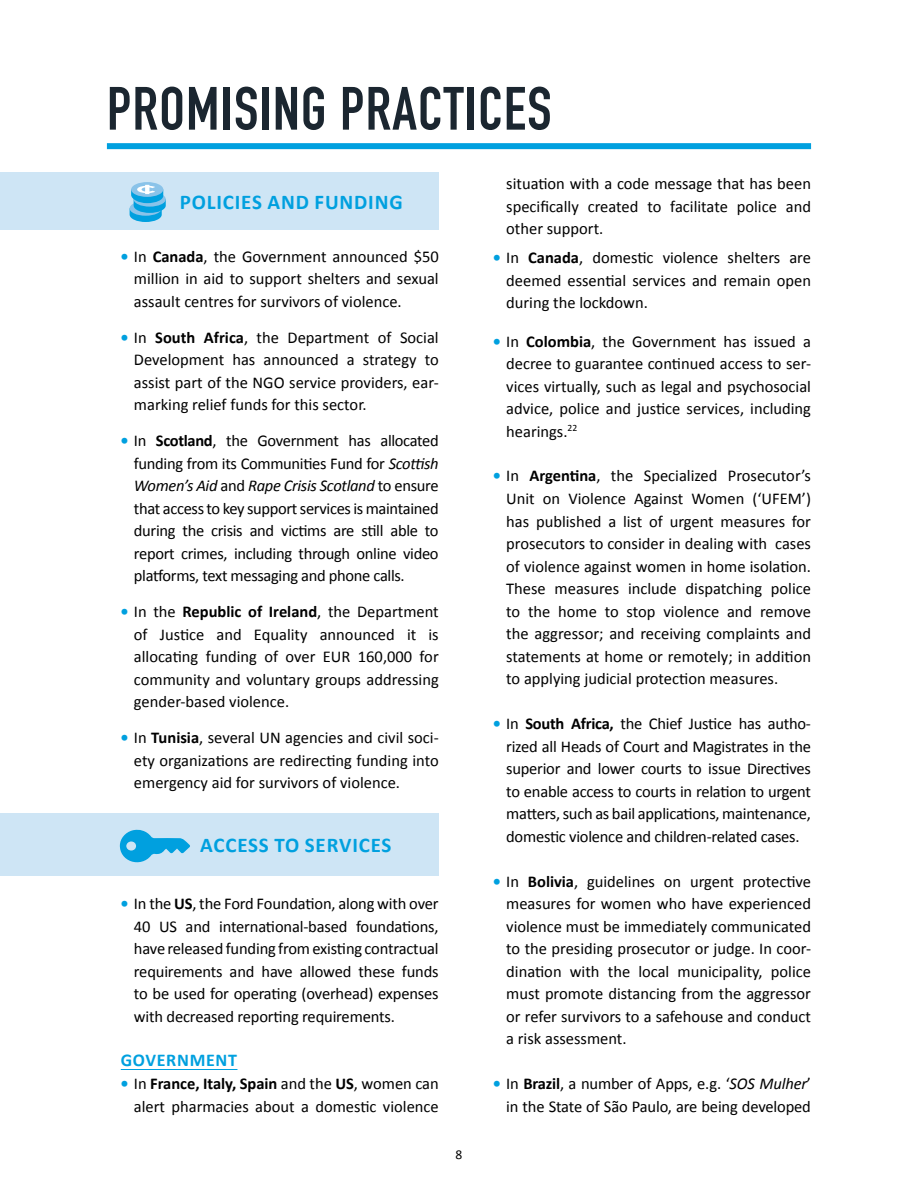
<style>
.page{position:relative;width:918px;height:1188px;background:#fff}
.page>*{position:absolute;margin:0;border:0;box-sizing:border-box;transform-origin:0 0}
.t1{font:700 60px "DIN Condensed";letter-spacing:.02em;color:#1b2630}
.t2{font:700 21px "Calibri";letter-spacing:.04em;color:#00a0df}
.t3{font:700 18px "Calibri";letter-spacing:.04em;color:#00a0df}
.t4{font:16.5px/22.5px "Calibri";color:#000;text-align:justify}
.t5{font:13.5px "Calibri";color:#000}
.s1{font-weight:700;color:#00a0df}
.s2{font-weight:700}
.s3{font-style:italic}
</style>
<div class="page">
<div style="left:0;top:173px;width:439px;height:57px;background:#cee5f5"></div>
<div style="left:107px;top:143px;width:704px;height:6px;background:#00a0df"></div>
<hr style="left:121px;top:1069px;width:116px;height:1px;background:#00a0df">
<div style="left:0;top:813px;width:439px;height:63px;background:#cee5f5"></div>
<svg style="left:120px;top:829px;width:70px;height:34px"></svg>
<svg style="left:131px;top:182px;width:32px;height:15px"></svg>
<svg style="left:130px;top:185px;width:36px;height:37px"></svg>
<h1 class="t1" style="left:107px;top:73px;width:446px">PROMISING PRACTICES</h1>
<p class="t2" style="left:180px;top:189px;width:225px">POLICIES AND FUNDING</p>
<p class="t4" style="left:134px;top:245px;width:306px;text-indent:-14px"><span class="s1">•</span> In <span class="s2">Canada</span>, the Government announced $50 million in aid to support shelters and sexual assault centres for survivors of violence.</p>
<p class="t4" style="left:134px;top:326px;width:306px;text-indent:-13px"><span class="s1">•</span> In <span class="s2">South Africa</span>, the Department of Social Development has announced a strategy to assist part of the NGO service providers, ear&shy;marking relief funds for this sector.</p>
<p class="t4" style="left:134px;top:430px;width:306px;text-indent:-13px"><span class="s1">•</span> In <span class="s2">Scotland</span>, the Government has allocated funding from its Communities Fund for <span class="s3">Scottish Women’s Aid</span> and <span class="s3">Rape Crisis Scotland</span> to ensure that access to key support services is maintained during the crisis and victims are still able to report crimes, including through online video platforms, text messaging and phone calls.</p>
<p class="t4" style="left:134px;top:601px;width:306px;text-indent:-14px"><span class="s1">•</span> In the <span class="s2">Republic of Ireland</span>, the Department of Justice and Equality announced it is allocating funding of over EUR 160,000 for community and voluntary groups addressing gender-based violence.</p>
<p class="t4" style="left:134px;top:727px;width:306px;text-indent:-13px"><span class="s1">•</span> In <span class="s2">Tunisia</span>, several UN agencies and civil soci&shy;ety organizations are redirecting funding into emergency aid for survivors of violence.</p>
<p class="t2" style="left:200px;top:831px;width:193px">ACCESS TO SERVICES</p>
<p class="t4" style="left:134px;top:892px;width:306px;text-indent:-13px"><span class="s1">•</span> In the <span class="s2">US</span>, the Ford Foundation, along with over 40 US and international-based foundations, have released funding from existing contractual requirements and have allowed these funds to be used for operating (overhead) expenses with decreased reporting requirements.</p>
<p class="t3" style="left:121px;top:1049px;width:118px">GOVERNMENT</p>
<p class="t4" style="left:120px;top:1072px;width:320px;text-align:right"><span class="s1">•</span> In <span class="s2">France, Italy, Spain</span> and the <span class="s2">US</span>, women can alert pharmacies about a domestic violence</p>
<p class="t5" style="left:456px;top:1146px;width:8px">8</p>
<p class="t4" style="left:506px;top:172px;width:306px">situation with a code message that has been specifically created to facilitate police and other support.</p>
<p class="t4" style="left:506px;top:247px;width:306px;text-indent:-13px"><span class="s1">•</span> In <span class="s2">Canada</span>, domestic violence shelters are deemed essential services and remain open during the lockdown.</p>
<p class="t4" style="left:506px;top:330px;width:306px;text-indent:-13px"><span class="s1">•</span> In <span class="s2">Colombia</span>, the Government has issued a decree to guarantee continued access to ser&shy;vices virtually, such as legal and psychosocial advice, police and justice services, including hearings.<sup>22</sup></p>
<p class="t4" style="left:506px;top:465px;width:306px;text-indent:-13px"><span class="s1">•</span> In <span class="s2">Argentina</span>, the Specialized Prosecutor’s Unit on Violence Against Women (‘UFEM’) has published a list of urgent measures for prosecutors to consider in dealing with cases of violence against women in home isolation.<br>These measures include dispatching police to the home to stop violence and remove the aggressor; and receiving complaints and statements at home or remotely; in addition to applying judicial protection measures.</p>
<p class="t4" style="left:506px;top:712px;width:306px;text-indent:-13px"><span class="s1">•</span> In <span class="s2">South Africa,</span> the Chief Justice has autho&shy;rized all Heads of Court and Magistrates in the superior and lower courts to issue Directives to enable access to courts in relation to urgent matters, such as bail applications, maintenance, domestic violence and children-related cases.</p>
<p class="t4" style="left:506px;top:870px;width:306px;text-indent:-13px"><span class="s1">•</span> In <span class="s2">Bolivia</span>, guidelines on urgent protective measures for women who have experienced violence must be immediately communicated to the presiding prosecutor or judge. In coor&shy;dination with the local municipality, police must promote distancing from the aggressor or refer survivors to a safehouse and conduct a risk assessment.</p>
<p class="t4" style="left:493px;top:1072px;width:320px;text-align:right"><span class="s1">•</span> In <span class="s2">Brazil</span>, a number of Apps, e.g. ‘<span class="s3">SOS Mulher</span>’ in the State of São Paulo, are being developed</p>
</div>
